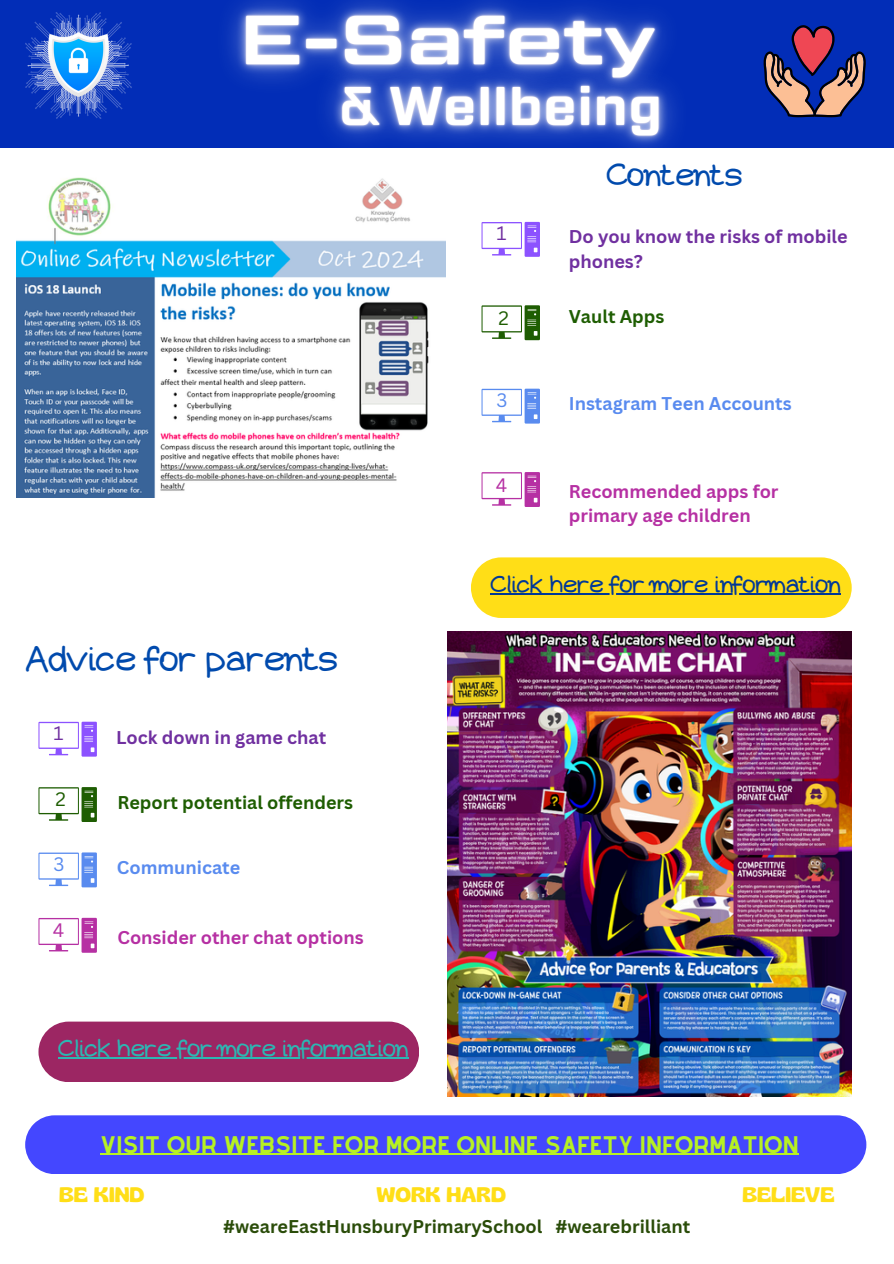
<style>
.page{position:relative;width:894px;height:1264px;background:#fff}
.page>*{position:absolute;margin:0;border:0;box-sizing:border-box;transform-origin:0 0}
.t1{font:33px "Aka Acid GR Diary Girl";color:#004aad}
.t2{font:30px "Aka Acid GR Diary Girl";color:#004aad}
.t3{font:22.5px "Aka Acid GR Diary Girl";color:#003897}
.t4{font:22.5px "Aka Acid GR Diary Girl";color:#2cb7b3}
.t5{font:21px "Alyssum Sans";color:#b7f123}
.t6{font:600 21px "Gliker";color:#ffde17}
.t7{font:18.9px "Canva Sans";color:#598bef}
.t8{font:18.9px "Canva Sans";color:#1e5d02}
.t9{font:18.9px "Canva Sans";color:#b630a3}
.t10{font:18.9px "Canva Sans";color:#7030a0}
.t11{font:700 18px/24.8px "Canva Sans";color:#b630a3}
.t12{font:700 18px/24.8px "Canva Sans";color:#7030a0}
.t13{font:700 18px "Canva Sans";color:#2a4c09}
.t14{font:700 18px "Canva Sans";color:#1e5d02}
.t15{font:700 18px "Canva Sans";color:#598bef}
</style>
<div class="page">
<div style="left:0;top:0;width:893px;height:148px;background:#022db7"></div>
<img style="left:25px;top:12px;width:106px;height:106px">
<svg style="left:763px;top:25px;width:102px;height:92px"></svg>
<img style="left:229px;top:0;width:368px;height:81px">
<img style="left:282px;top:11px;width:393px;height:137px">
<div style="left:25px;top:1115px;width:841px;height:59px;background:#4447ff"></div>
<hr style="left:100px;top:1153px;width:698px;height:1px;background:#b7f123">
<svg style="left:481px;top:388px;width:59px;height:35px"></svg>
<svg style="left:481px;top:305px;width:59px;height:35px"></svg>
<svg style="left:481px;top:472px;width:59px;height:35px"></svg>
<svg style="left:481px;top:222px;width:59px;height:35px"></svg>
<div style="left:471px;top:557px;width:380px;height:61px;background:#ffde17;border-radius:30px"></div>
<hr style="left:490px;top:593px;width:350px;height:1px;background:#003897">
<svg style="left:38px;top:852px;width:59px;height:35px"></svg>
<svg style="left:38px;top:787px;width:59px;height:35px"></svg>
<svg style="left:38px;top:917px;width:59px;height:35px"></svg>
<svg style="left:38px;top:721px;width:59px;height:35px"></svg>
<div style="left:38px;top:1021px;width:381px;height:61px;background:#9c2663;border-radius:30px"></div>
<hr style="left:58px;top:1057px;width:350px;height:1px;background:#2cb7b3">
<img style="left:17px;top:178px;width:428px;height:319px">
<img style="left:447px;top:631px;width:404px;height:465px">
<p class="t2" style="left:606px;top:160px;width:138px">Contents</p>
<p class="t10" style="left:496px;top:220px;width:12px">1</p>
<h3 class="t8" style="left:498px;top:304px;width:12px">2</h3>
<p class="t12" style="left:568px;top:224px;width:280px">Do you know the risks of mobile phones?</p>
<h5 class="t14" style="left:568px;top:304px;width:97px">Vault Apps</h5>
<p class="t7" style="left:496px;top:387px;width:13px">3</p>
<p class="t15" style="left:568px;top:391px;width:224px">Instagram Teen Accounts</p>
<p class="t9" style="left:495px;top:471px;width:13px">4</p>
<h3 class="t11" style="left:568px;top:478px;width:211px">Recommended apps for primary age children</h3>
<p class="t1" style="left:27px;top:642px;width:312px">Advice for parents</p>
<p class="t10" style="left:53px;top:719px;width:12px">1</p>
<p class="t12" style="left:116px;top:725px;width:211px">Lock down in game chat</p>
<p class="t8" style="left:55px;top:786px;width:12px">2</p>
<p class="t14" style="left:117px;top:790px;width:237px">Report potential offenders</p>
<p class="t7" style="left:53px;top:850px;width:13px">3</p>
<p class="t15" style="left:117px;top:855px;width:125px">Communicate</p>
<p class="t9" style="left:53px;top:917px;width:13px">4</p>
<p class="t11" style="left:117px;top:924px;width:248px">Consider other chat options</p>
<p class="t4" style="left:58px;top:1037px;width:352px">Click here for more information</p>
<p class="t3" style="left:490px;top:573px;width:352px">Click here for more information</p>
<p class="t5" style="left:100px;top:1131px;width:700px">VISIT OUR WEBSITE FOR MORE ONLINE SAFETY INFORMATION</p>
<p class="t6" style="left:59px;top:1180px;width:87px">BE KIND</p>
<p class="t6" style="left:376px;top:1180px;width:131px">WORK HARD</p>
<p class="t6" style="left:742px;top:1180px;width:94px">BELIEVE</p>
<p class="t13" style="left:223px;top:1213px;width:468px">#weareEastHunsburyPrimarySchool #wearebrilliant</p>
</div>
